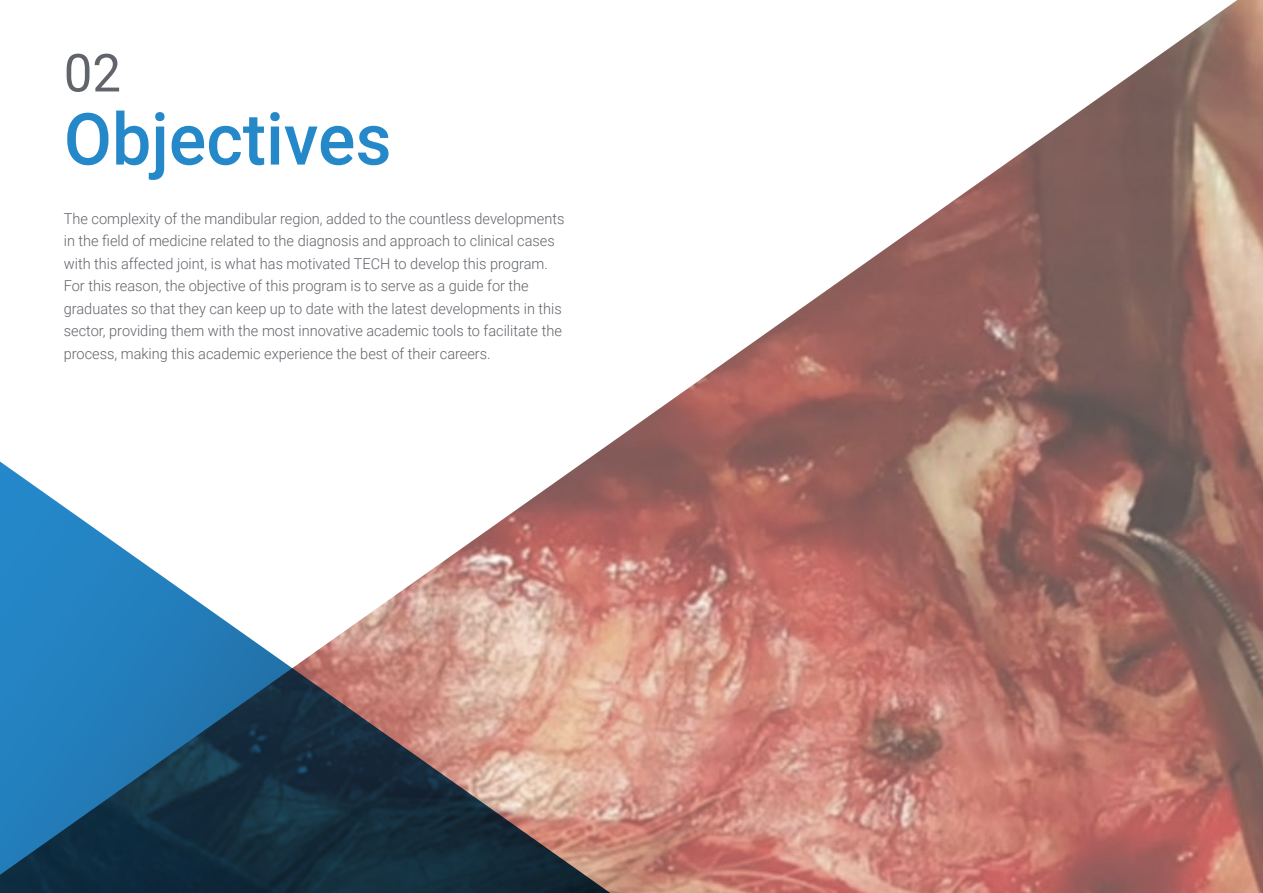
<style>
.page{position:relative;width:1263px;height:893px;background:#fff}
.page>*{position:absolute;margin:0;border:0;box-sizing:border-box;transform-origin:0 0}
.t1{font:500 72px "Roboto";color:#2488c9}
.t2{font:52.5px "Roboto";color:#61646a}
.t3{font:300 15px/22.5px "Roboto";color:#61646a}
</style>
<div class="page">
<img style="left:606px;top:0;width:657px;height:893px">
<svg style="left:0;top:446px;width:640px;height:447px"></svg>
<h2 class="t2" style="left:64px;top:36px;width:59px">02</h2>
<h1 class="t1" style="left:64px;top:89px;width:329px">Objectives</h1>
<p class="t3" style="left:64px;top:207px;width:502px">The complexity of the mandibular region, added to the countless developments in the field of medicine related to the diagnosis and approach to clinical cases with this affected joint, is what has motivated TECH to develop this program.<br>For this reason, the objective of this program is to serve as a guide for the graduates so that they can keep up to date with the latest developments in this sector, providing them with the most innovative academic tools to facilitate the process, making this academic experience the best of their careers.</p>
</div>
